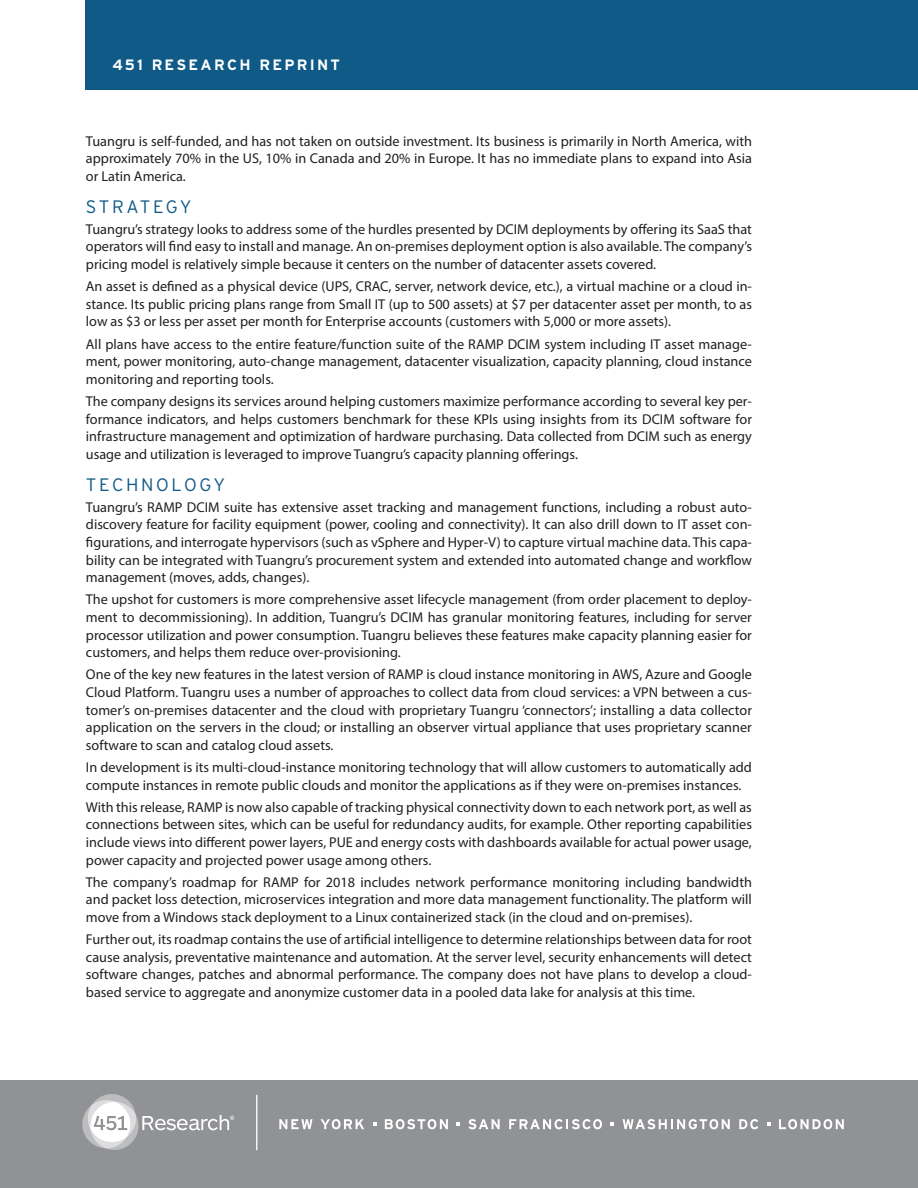
<style>
.page{position:relative;width:918px;height:1188px;background:#fff}
.page>*{position:absolute;margin:0;border:0;box-sizing:border-box;transform-origin:0 0}
.Hed_30_Shorter{font:300 18px "Interstate";letter-spacing:.145em;color:#0f5a86}
.Header{font:700 15px "Interstate";letter-spacing:.15em;color:#fff}
.Myriad_Body{font:14.25px/17.7px "Myriad Pro";color:#231f20;text-align:justify}
</style>
<div class="page">
<div style="left:0;top:1080px;width:918px;height:108px;background:#919295"></div>
<hr style="left:256px;top:1095px;width:1px;height:55px;background:#fff">
<svg style="left:82px;top:1094px;width:152px;height:56px"></svg>
<svg style="left:279px;top:1119px;width:34px;height:10px"></svg>
<svg style="left:321px;top:1119px;width:43px;height:10px"></svg>
<svg style="left:385px;top:1119px;width:63px;height:10px"></svg>
<svg style="left:468px;top:1119px;width:32px;height:10px"></svg>
<svg style="left:509px;top:1119px;width:93px;height:10px"></svg>
<svg style="left:623px;top:1119px;width:107px;height:10px"></svg>
<svg style="left:739px;top:1119px;width:19px;height:10px"></svg>
<svg style="left:779px;top:1119px;width:65px;height:10px"></svg>
<svg style="left:373px;top:1122px;width:3px;height:4px"></svg>
<svg style="left:456px;top:1122px;width:4px;height:4px"></svg>
<svg style="left:611px;top:1122px;width:3px;height:4px"></svg>
<svg style="left:767px;top:1122px;width:3px;height:4px"></svg>
<div style="left:86px;top:0;width:832px;height:90px;background:#0f5a86"></div>
<p class="Header" style="left:112px;top:55px;width:229px">451 RESEARCH REPRINT</p>
<p class="Myriad_Body" style="left:86px;top:132px;width:668px">Tuangru is self-funded, and has not taken on outside investment. Its business is primarily in North America, with approximately 70% in the US, 10% in Canada and 20% in Europe. It has no immediate plans to expand into Asia or Latin America.</p>
<p class="Hed_30_Shorter" style="left:86px;top:196px;width:107px">STRATEGY</p>
<p class="Myriad_Body" style="left:86px;top:220px;width:668px">Tuangru’s strategy looks to address some of the hurdles presented by DCIM deployments by offering its SaaS that operators will find easy to install and manage. An on-premises deployment option is also available. The company’s pricing model is relatively simple because it centers on the number of datacenter assets covered.</p>
<p class="Myriad_Body" style="left:86px;top:277px;width:668px">An asset is defined as a physical device (UPS, CRAC, server, network device, etc.), a virtual machine or a cloud in&shy;stance. Its public pricing plans range from Small IT (up to 500 assets) at $7 per datacenter asset per month, to as low as $3 or less per asset per month for Enterprise accounts (customers with 5,000 or more assets).</p>
<p class="Myriad_Body" style="left:86px;top:335px;width:668px">All plans have access to the entire feature/function suite of the RAMP DCIM system including IT asset manage&shy;ment, power monitoring, auto-change management, datacenter visualization, capacity planning, cloud instance monitoring and reporting tools.</p>
<p class="Myriad_Body" style="left:86px;top:392px;width:668px">The company designs its services around helping customers maximize performance according to several key per&shy;formance indicators, and helps customers benchmark for these KPIs using insights from its DCIM software for infrastructure management and optimization of hardware purchasing. Data collected from DCIM such as energy usage and utilization is leveraged to improve Tuangru’s capacity planning offerings.</p>
<p class="Hed_30_Shorter" style="left:86px;top:474px;width:141px">TECHNOLOGY</p>
<p class="Myriad_Body" style="left:86px;top:498px;width:668px">Tuangru’s RAMP DCIM suite has extensive asset tracking and management functions, including a robust auto&shy;discovery feature for facility equipment (power, cooling and connectivity). It can also drill down to IT asset con&shy;figurations, and interrogate hypervisors (such as vSphere and Hyper-V) to capture virtual machine data. This capa&shy;bility can be integrated with Tuangru’s procurement system and extended into automated change and workflow management (moves, adds, changes).</p>
<p class="Myriad_Body" style="left:86px;top:590px;width:668px">The upshot for customers is more comprehensive asset lifecycle management (from order placement to deploy&shy;ment to decommissioning). In addition, Tuangru’s DCIM has granular monitoring features, including for server processor utilization and power consumption. Tuangru believes these features make capacity planning easier for customers, and helps them reduce over-provisioning.</p>
<p class="Myriad_Body" style="left:86px;top:665px;width:668px">One of the key new features in the latest version of RAMP is cloud instance monitoring in AWS, Azure and Google Cloud Platform. Tuangru uses a number of approaches to collect data from cloud services: a VPN between a cus&shy;tomer’s on-premises datacenter and the cloud with proprietary Tuangru ‘connectors’; installing a data collector application on the servers in the cloud; or installing an observer virtual appliance that uses proprietary scanner software to scan and catalog cloud assets.</p>
<p class="Myriad_Body" style="left:86px;top:758px;width:668px">In development is its multi-cloud-instance monitoring technology that will allow customers to automatically add compute instances in remote public clouds and monitor the applications as if they were on-premises instances.</p>
<p class="Myriad_Body" style="left:86px;top:798px;width:668px">With this release, RAMP is now also capable of tracking physical connectivity down to each network port, as well as connections between sites, which can be useful for redundancy audits, for example. Other reporting capabilities include views into different power layers, PUE and energy costs with dashboards available for actual power usage, power capacity and projected power usage among others.</p>
<p class="Myriad_Body" style="left:86px;top:873px;width:668px">The company’s roadmap for RAMP for 2018 includes network performance monitoring including bandwidth and packet loss detection, microservices integration and more data management functionality. The platform will move from a Windows stack deployment to a Linux containerized stack (in the cloud and on-premises).</p>
<p class="Myriad_Body" style="left:86px;top:930px;width:668px">Further out, its roadmap contains the use of artificial intelligence to determine relationships between data for root cause analysis, preventative maintenance and automation. At the server level, security enhancements will detect software changes, patches and abnormal performance. The company does not have plans to develop a cloud&shy;based service to aggregate and anonymize customer data in a pooled data lake for analysis at this time.</p>
</div>
